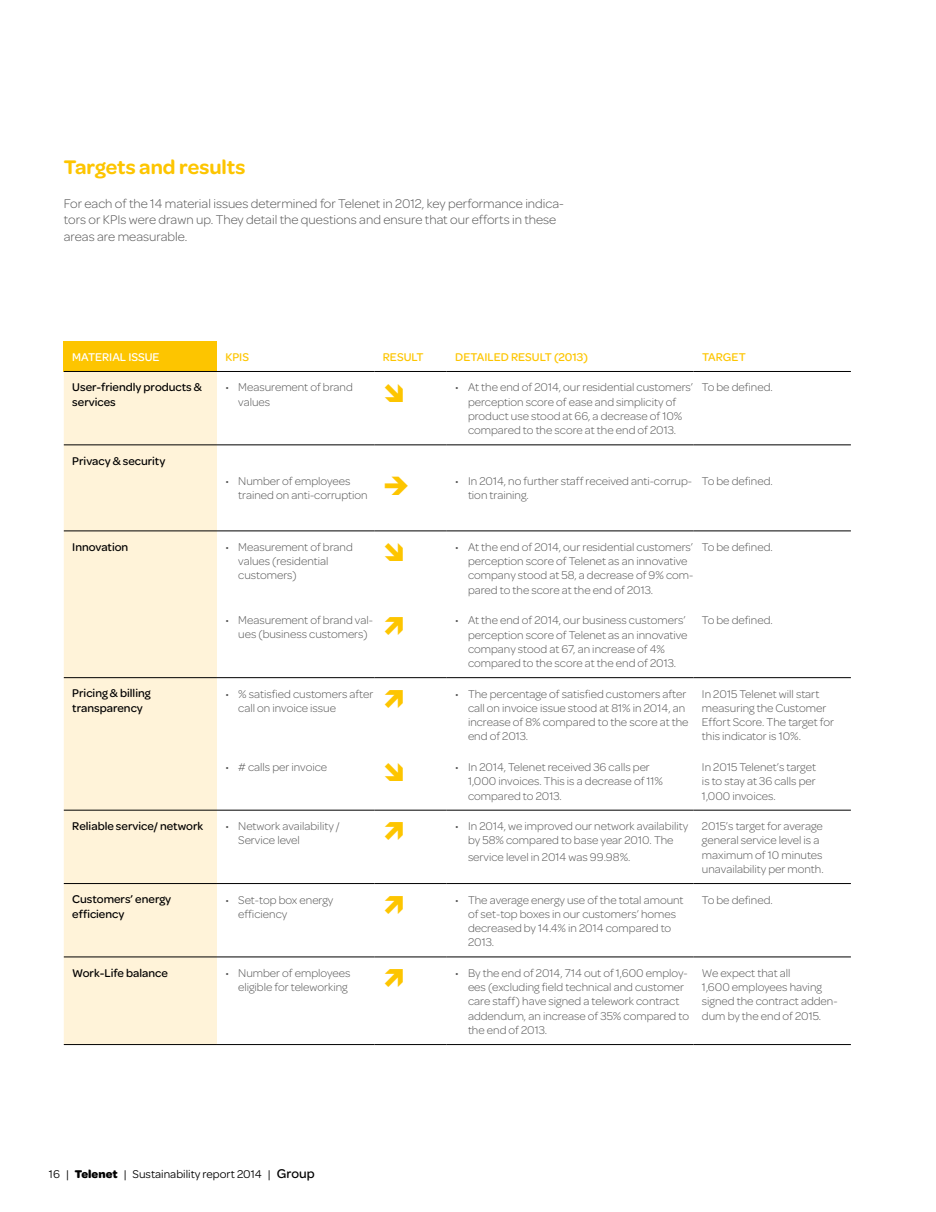
<style>
.page{position:relative;width:936px;height:1212px;background:#fff}
.page>*{position:absolute;margin:0;border:0;box-sizing:border-box;transform-origin:0 0}
.t1{font:600 21px "Omnes";color:#fdc500}
.t2{font:300 13.5px/16.5px "Omnes";color:#565656}
.t3{font:300 12px/14.2px "Omnes";color:#565656}
.t4{font:500 12px/14.2px "Omnes";color:#000}
.t5{font:12px "Omnes";color:#000}
.t6{font:500 12px "Omnes";color:#fdc500}
.t7{font:500 12px "Omnes";color:#fff}
.s1{font-family:"Omnes MSC Light";font-weight:400}
.s2{font-weight:700}
.s3{font-weight:500;font-size:13.5px}
</style>
<div class="page">
<div style="left:64px;top:341px;width:153px;height:30px;background:#fdc500"></div>
<div style="left:64px;top:372px;width:153px;height:672px;background:#fff3d9"></div>
<hr style="left:64px;top:371px;width:153px;height:1px;background:#000">
<hr style="left:217px;top:371px;width:157px;height:1px;background:#000">
<hr style="left:374px;top:371px;width:72px;height:1px;background:#000">
<hr style="left:446px;top:371px;width:247px;height:1px;background:#000">
<hr style="left:693px;top:371px;width:157px;height:1px;background:#000">
<hr style="left:64px;top:445px;width:153px;height:1px;background:#000">
<hr style="left:217px;top:445px;width:157px;height:1px;background:#000">
<hr style="left:374px;top:445px;width:72px;height:1px;background:#000">
<hr style="left:446px;top:445px;width:247px;height:1px;background:#000">
<hr style="left:693px;top:445px;width:157px;height:1px;background:#000">
<hr style="left:64px;top:531px;width:153px;height:1px;background:#000">
<hr style="left:217px;top:531px;width:157px;height:1px;background:#000">
<hr style="left:374px;top:531px;width:72px;height:1px;background:#000">
<hr style="left:446px;top:531px;width:247px;height:1px;background:#000">
<hr style="left:693px;top:531px;width:157px;height:1px;background:#000">
<hr style="left:64px;top:677px;width:153px;height:1px;background:#000">
<hr style="left:217px;top:677px;width:157px;height:1px;background:#000">
<hr style="left:374px;top:677px;width:72px;height:1px;background:#000">
<hr style="left:446px;top:677px;width:247px;height:1px;background:#000">
<hr style="left:693px;top:677px;width:157px;height:1px;background:#000">
<hr style="left:64px;top:810px;width:153px;height:1px;background:#000">
<hr style="left:217px;top:810px;width:157px;height:1px;background:#000">
<hr style="left:374px;top:810px;width:72px;height:1px;background:#000">
<hr style="left:446px;top:810px;width:247px;height:1px;background:#000">
<hr style="left:693px;top:810px;width:157px;height:1px;background:#000">
<hr style="left:64px;top:883px;width:153px;height:1px;background:#000">
<hr style="left:217px;top:883px;width:157px;height:1px;background:#000">
<hr style="left:374px;top:883px;width:72px;height:1px;background:#000">
<hr style="left:446px;top:883px;width:247px;height:1px;background:#000">
<hr style="left:693px;top:883px;width:157px;height:1px;background:#000">
<hr style="left:64px;top:957px;width:153px;height:1px;background:#000">
<hr style="left:217px;top:957px;width:157px;height:1px;background:#000">
<hr style="left:374px;top:957px;width:72px;height:1px;background:#000">
<hr style="left:446px;top:957px;width:247px;height:1px;background:#000">
<hr style="left:693px;top:957px;width:157px;height:1px;background:#000">
<hr style="left:64px;top:1044px;width:153px;height:1px;background:#000">
<hr style="left:217px;top:1044px;width:157px;height:1px;background:#000">
<hr style="left:374px;top:1044px;width:72px;height:1px;background:#000">
<hr style="left:446px;top:1044px;width:247px;height:1px;background:#000">
<hr style="left:693px;top:1044px;width:157px;height:1px;background:#000">
<h1 class="t1" style="left:64px;top:155px;width:183px">Targets and results</h1>
<p class="t2" style="left:64px;top:195px;width:501px">For each of the 14 material issues determined for Telenet in 2012, key performance indica&shy;tors or KPIs were drawn up. They detail the questions and ensure that our efforts in these areas are measurable.</p>
<p class="t7" style="left:72px;top:350px;width:89px">MATERIAL ISSUE</p>
<p class="t6" style="left:225px;top:350px;width:25px">KPIS</p>
<p class="t6" style="left:383px;top:350px;width:42px">RESULT</p>
<p class="t6" style="left:455px;top:350px;width:134px">DETAILED RESULT (2013)</p>
<p class="t6" style="left:702px;top:350px;width:45px">TARGET</p>
<p class="t4" style="left:72px;top:380px;width:131px">User-friendly products &amp; services</p>
<p class="t3" style="left:238px;top:380px;width:116px;text-indent:-13px">• Measurement of brand values</p>
<p class="t3" style="left:455px;top:380px;width:239px;text-align:center">• At the end of 2014, our residential customers’ perception score of ease and simplicity of product use stood at 66, a decrease of 10% compared to the score at the end of 2013.</p>
<p class="t3" style="left:702px;top:380px;width:72px">To be defined.</p>
<p class="t4" style="left:72px;top:453px;width:94px">Privacy &amp; security</p>
<p class="t3" style="left:238px;top:474px;width:173px;text-indent:-13px">• Number of employees<br>trained on anti-corruption <sup>➔</sup></p>
<p class="t3" style="left:468px;top:474px;width:226px;text-indent:-13px">• In 2014, no further staff received anti-corrup&shy;tion training.</p>
<p class="t3" style="left:702px;top:474px;width:72px">To be defined.</p>
<p class="t4" style="left:72px;top:540px;width:57px">Innovation</p>
<p class="t3" style="left:238px;top:540px;width:116px;text-indent:-13px">• Measurement of brand values (residential customers)</p>
<p class="t3" style="left:468px;top:540px;width:227px;text-indent:-13px">• At the end of 2014, our residential customers’ perception score of Telenet as an innovative company stood at 58, a decrease of 9% com&shy;pared to the score at the end of 2013.</p>
<p class="t3" style="left:702px;top:540px;width:72px">To be defined.</p>
<p class="t3" style="left:238px;top:613px;width:136px;text-indent:-13px">• Measurement of brand val&shy;ues (business customers)</p>
<p class="t3" style="left:468px;top:613px;width:221px;text-indent:-13px">• At the end of 2014, our business customers’ perception score of Telenet as an innovative company stood at 67, an increase of 4% compared to the score at the end of 2013.</p>
<p class="t3" style="left:702px;top:613px;width:72px">To be defined.</p>
<p class="t4" style="left:72px;top:686px;width:80px">Pricing &amp; billing transparency</p>
<p class="t3" style="left:238px;top:686px;width:137px;text-indent:-13px">• % satisfied customers after call on invoice issue</p>
<p class="t3" style="left:468px;top:686px;width:222px;text-indent:-13px">• The percentage of satisfied customers after call on invoice issue stood at 81% in 2014, an increase of 8% compared to the score at the end of 2013.</p>
<p class="t3" style="left:702px;top:686px;width:134px">In 2015 Telenet will start measuring the Customer<br>Effort Score. The target for this indicator is 10%.</p>
<p class="t3" style="left:225px;top:760px;width:103px">• # calls per invoice</p>
<p class="t3" style="left:468px;top:760px;width:197px;text-indent:-13px">• In 2014, Telenet received 36 calls per<br>1,000 invoices. This is a decrease of 11% compared to 2013.</p>
<p class="t3" style="left:702px;top:760px;width:115px;text-align:justify">In 2015 Telenet’s target is to stay at 36 calls per 1,000 invoices.</p>
<p class="t4" style="left:72px;top:819px;width:132px">Reliable service/ network</p>
<p class="t3" style="left:238px;top:819px;width:103px;text-indent:-13px">• Network availability /<br>Service level</p>
<p class="t3" style="left:455px;top:819px;width:234px;text-align:center">• In 2014, we improved our network availability by 58% compared to base year 2010. The</p>
<p class="t3" style="left:468px;top:850px;width:164px">service level in 201<span class="s1">4</span> was 99.98%.</p>
<p class="t3" style="left:702px;top:819px;width:123px">2015’s target for average general service level is a maximum of 10 minutes unavailability per month.</p>
<p class="t4" style="left:72px;top:892px;width:100px">Customers’ energy efficiency</p>
<p class="t3" style="left:238px;top:892px;width:97px;text-indent:-13px">• Set-top box energy efficiency</p>
<p class="t3" style="left:468px;top:892px;width:217px;text-indent:-13px">• The average energy use of the total amount of set-top boxes in our customers’ homes decreased by 14.4% in 2014 compared to<br>2013.</p>
<p class="t3" style="left:702px;top:892px;width:72px">To be defined.</p>
<p class="t4" style="left:72px;top:965px;width:97px">Work-Life balance</p>
<p class="t3" style="left:225px;top:966px;width:126px;text-align:right">• Number of employees eligible for teleworking</p>
<p class="t3" style="left:468px;top:966px;width:222px;text-indent:-13px">• By the end of 2014, 714 out of 1,600 employ&shy;ees (excluding field technical and customer care staff) have signed a telework contract addendum, an increase of 35% compared to the end of 2013.</p>
<p class="t3" style="left:702px;top:966px;width:137px">We expect that all<br>1,600 employees having signed the contract adden&shy;dum by the end of 2015.</p>
<p class="t5" style="left:49px;top:1167px;width:267px">16 | <span class="s2">Telenet</span> | Sustainability report 2014 | <span class="s3">Group</span></p>
</div>
